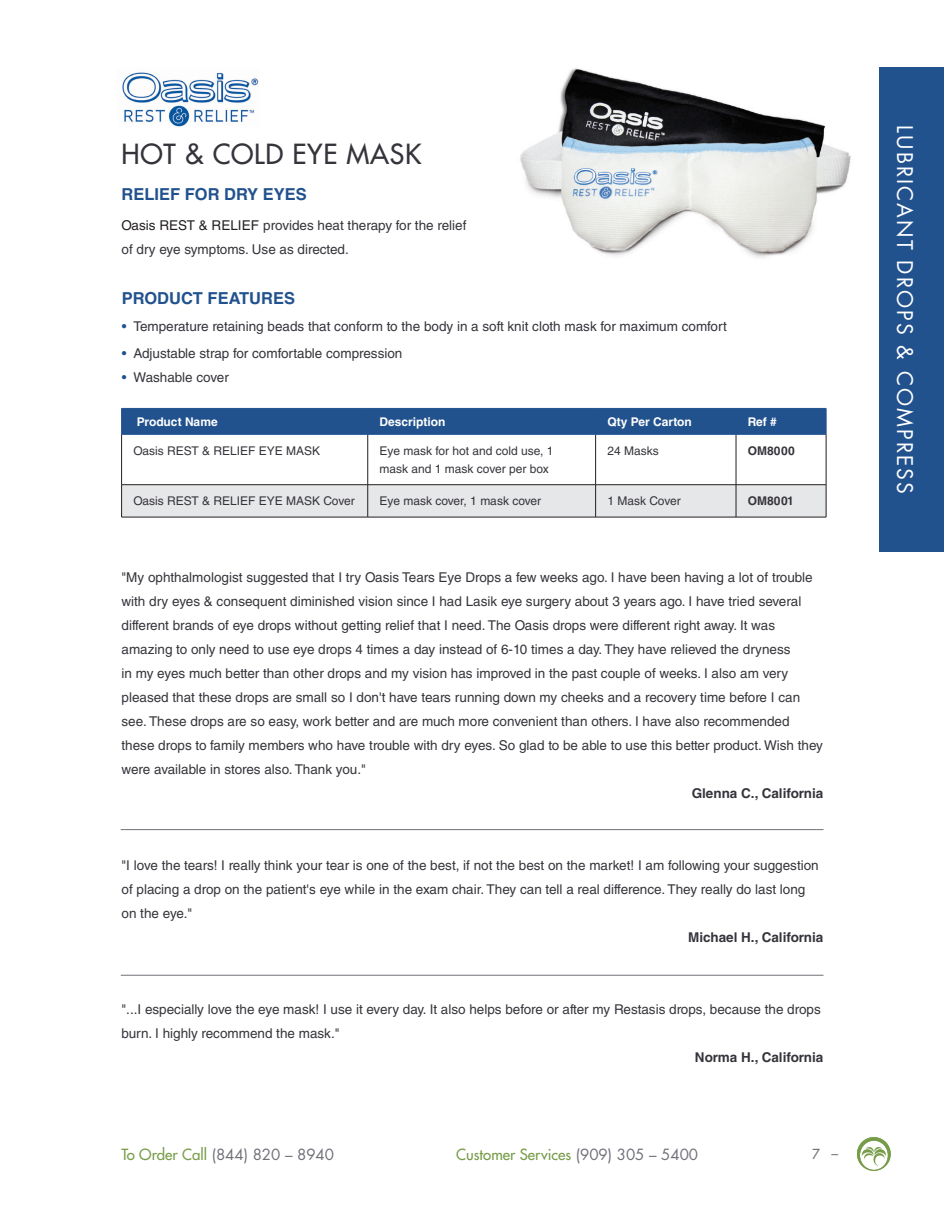
<style>
.page{position:relative;width:945px;height:1215px;background:#fff}
.page>*{position:absolute;margin:0;border:0;box-sizing:border-box;transform-origin:0 0}
.CATALOG_HEADERS_-_BL{font:500 27px "Futura Std";letter-spacing:.025em;color:#36343b}
.CATEGORY_VERTICAL_TA{font:21px "Futura Std";letter-spacing:.1em;color:#fff}
.t1{font:700 16.5px "Helvetica LT Std";color:#22528e}
.t2{font:500 15px "Futura Std";color:#789d4a}
.t3{font:15px "Futura Std";color:#707179}
.CATALOG_-_BODY_TEXT{font:13.5px/24px "Helvetica LT Std";color:#36343b}
.CATALOG_-_BODY_TEXT-2{font:700 13.5px "Helvetica LT Std";color:#36343b}
.t4{font:500 13.5px "Futura Std";color:#707179}
.CATALOG_-_TABLES_TEX{font:12px/18px "Helvetica LT Std";color:#36343b}
.CATALOG_-_TABLES_HEA{font:700 12px "Helvetica LT Std";color:#fff}
.CATALOG_-_TABLES_PAR{font:700 12px "Helvetica LT Std";color:#36343b}
.s1{color:#231f20}
.s2{color:#22528e}
.s3{font-weight:500;color:#789d4a}
.s4{font-weight:400;color:#707179}
</style>
<div class="page">
<svg style="left:857px;top:1137px;width:34px;height:34px"></svg>
<div style="left:879px;top:68px;width:65px;height:484px;background:#22528e"></div>
<div style="left:122px;top:485px;width:704px;height:32px;background:#e6e7e9"></div>
<hr style="left:121px;top:434px;width:1px;height:51px;background:#231f20">
<hr style="left:367px;top:434px;width:1px;height:51px;background:#231f20">
<hr style="left:595px;top:434px;width:1px;height:51px;background:#231f20">
<hr style="left:736px;top:434px;width:1px;height:51px;background:#231f20">
<hr style="left:826px;top:434px;width:1px;height:51px;background:#231f20">
<hr style="left:122px;top:484px;width:246px;height:1px;background:#231f20">
<hr style="left:121px;top:485px;width:1px;height:32px;background:#231f20">
<hr style="left:368px;top:484px;width:228px;height:1px;background:#231f20">
<hr style="left:367px;top:485px;width:1px;height:32px;background:#231f20">
<hr style="left:596px;top:484px;width:140px;height:1px;background:#231f20">
<hr style="left:595px;top:485px;width:1px;height:32px;background:#231f20">
<hr style="left:736px;top:484px;width:90px;height:1px;background:#231f20">
<hr style="left:736px;top:485px;width:1px;height:32px;background:#231f20">
<hr style="left:826px;top:485px;width:1px;height:32px;background:#231f20">
<hr style="left:122px;top:517px;width:246px;height:1px;background:#231f20">
<hr style="left:368px;top:517px;width:228px;height:1px;background:#231f20">
<hr style="left:596px;top:517px;width:140px;height:1px;background:#231f20">
<hr style="left:736px;top:517px;width:90px;height:1px;background:#231f20">
<hr style="left:122px;top:434px;width:246px;height:1px;background:#22528e">
<hr style="left:368px;top:434px;width:228px;height:1px;background:#22528e">
<hr style="left:596px;top:434px;width:140px;height:1px;background:#22528e">
<hr style="left:736px;top:434px;width:90px;height:1px;background:#22528e">
<div style="left:121px;top:408px;width:706px;height:26px;background:#22528e"></div>
<img style="left:122px;top:72px;width:137px;height:55px">
<hr style="left:121px;top:829px;width:702px;height:1px;background:#707179">
<hr style="left:121px;top:975px;width:702px;height:1px;background:#707179">
<img style="left:520px;top:68px;width:331px;height:190px">
<p class="CATALOG_HEADERS_-_BL" style="left:122px;top:137px;width:301px">HOT &amp; COLD EYE MASK</p>
<p class="t1" style="left:122px;top:184px;width:187px">RELIEF FOR DRY EYES</p>
<p class="CATALOG_-_BODY_TEXT" style="left:122px;top:213px;width:346px"><span class="s1">Oasis REST &amp; RELIEF</span> provides heat therapy for the relief of dry eye symptoms. Use as directed.</p>
<p class="t1" style="left:122px;top:289px;width:175px">PRODUCT FEATURES</p>
<p class="CATALOG_-_BODY_TEXT" style="left:122px;top:315px;width:607px"><span class="s2">•</span> Temperature retaining beads that conform to the body in a soft knit cloth mask for maximum comfort</p>
<p class="CATALOG_-_BODY_TEXT" style="left:122px;top:342px;width:282px"><span class="s2">•</span> Adjustable strap for comfortable compression</p>
<p class="CATALOG_-_BODY_TEXT" style="left:122px;top:366px;width:109px"><span class="s2">•</span> Washable cover</p>
<p class="CATALOG_-_TABLES_HEA" style="left:137px;top:414px;width:82px">Product Name</p>
<p class="CATALOG_-_TABLES_HEA" style="left:380px;top:414px;width:67px">Description</p>
<p class="CATALOG_-_TABLES_HEA" style="left:608px;top:414px;width:86px">Qty Per Carton</p>
<p class="CATALOG_-_TABLES_HEA" style="left:748px;top:414px;width:31px">Ref #</p>
<p class="CATALOG_-_TABLES_TEX" style="left:133px;top:442px;width:188px">Oasis REST &amp; RELIEF EYE MASK</p>
<p class="CATALOG_-_TABLES_TEX" style="left:380px;top:442px;width:175px">Eye mask for hot and cold use, 1 mask and 1 mask cover per box</p>
<p class="CATALOG_-_TABLES_TEX" style="left:608px;top:442px;width:53px">24 Masks</p>
<p class="CATALOG_-_TABLES_PAR" style="left:748px;top:443px;width:48px">OM8000</p>
<p class="CATALOG_-_TABLES_TEX" style="left:133px;top:492px;width:223px">Oasis REST &amp; RELIEF EYE MASK Cover</p>
<p class="CATALOG_-_TABLES_TEX" style="left:380px;top:492px;width:163px">Eye mask cover, 1 mask cover</p>
<p class="CATALOG_-_TABLES_TEX" style="left:608px;top:492px;width:75px">1 Mask Cover</p>
<p class="CATALOG_-_TABLES_PAR" style="left:748px;top:494px;width:47px">OM8001</p>
<p class="CATALOG_-_BODY_TEXT" style="left:122px;top:565px;width:703px">"My ophthalmologist suggested that I try Oasis Tears Eye Drops a few weeks ago. I have been having a lot of trouble with dry eyes &amp; consequent diminished vision since I had Lasik eye surgery about 3 years ago. I have tried several different brands of eye drops without getting relief that I need. The Oasis drops were different right away. It was amazing to only need to use eye drops 4 times a day instead of 6-10 times a day. They have relieved the dryness<br>in my eyes much better than other drops and my vision has improved in the past couple of weeks. I also am very pleased that these drops are small so I don't have tears running down my cheeks and a recovery time before I can see. These drops are so easy, work better and are much more convenient than others. I have also recommended these drops to family members who have trouble with dry eyes. So glad to be able to use this better product. Wish they were available in stores also. Thank you."</p>
<p class="CATALOG_-_BODY_TEXT-2" style="left:692px;top:785px;width:133px">Glenna C., California</p>
<p class="CATALOG_-_BODY_TEXT" style="left:122px;top:853px;width:699px">"I love the tears! I really think your tear is one of the best, if not the best on the market! I am following your suggestion of placing a drop on the patient's eye while in the exam chair. They can tell a real difference. They really do last long on the eye."</p>
<p class="CATALOG_-_BODY_TEXT-2" style="left:688px;top:929px;width:137px">Michael H., California</p>
<p class="CATALOG_-_BODY_TEXT" style="left:122px;top:997px;width:701px">"...I especially love the eye mask! I use it every day. It also helps before or after my Restasis drops, because the drops burn. I highly recommend the mask."</p>
<p class="CATALOG_-_BODY_TEXT-2" style="left:695px;top:1049px;width:130px">Norma H., California</p>
<p class="t3" style="left:122px;top:1145px;width:214px"><span class="s3">To Order Call</span> (844) 820 – 8940</p>
<p class="t2" style="left:456px;top:1145px;width:243px">Customer Services <span class="s4">(909) 305 – 5400</span></p>
<p class="t4" style="left:812px;top:1145px;width:28px">7 –</p>
<p class="CATEGORY_VERTICAL_TA" style="left:918px;top:125px;width:370px;rotate:90deg">LUBRICANT DROPS &amp; COMPRESS</p>
</div>
